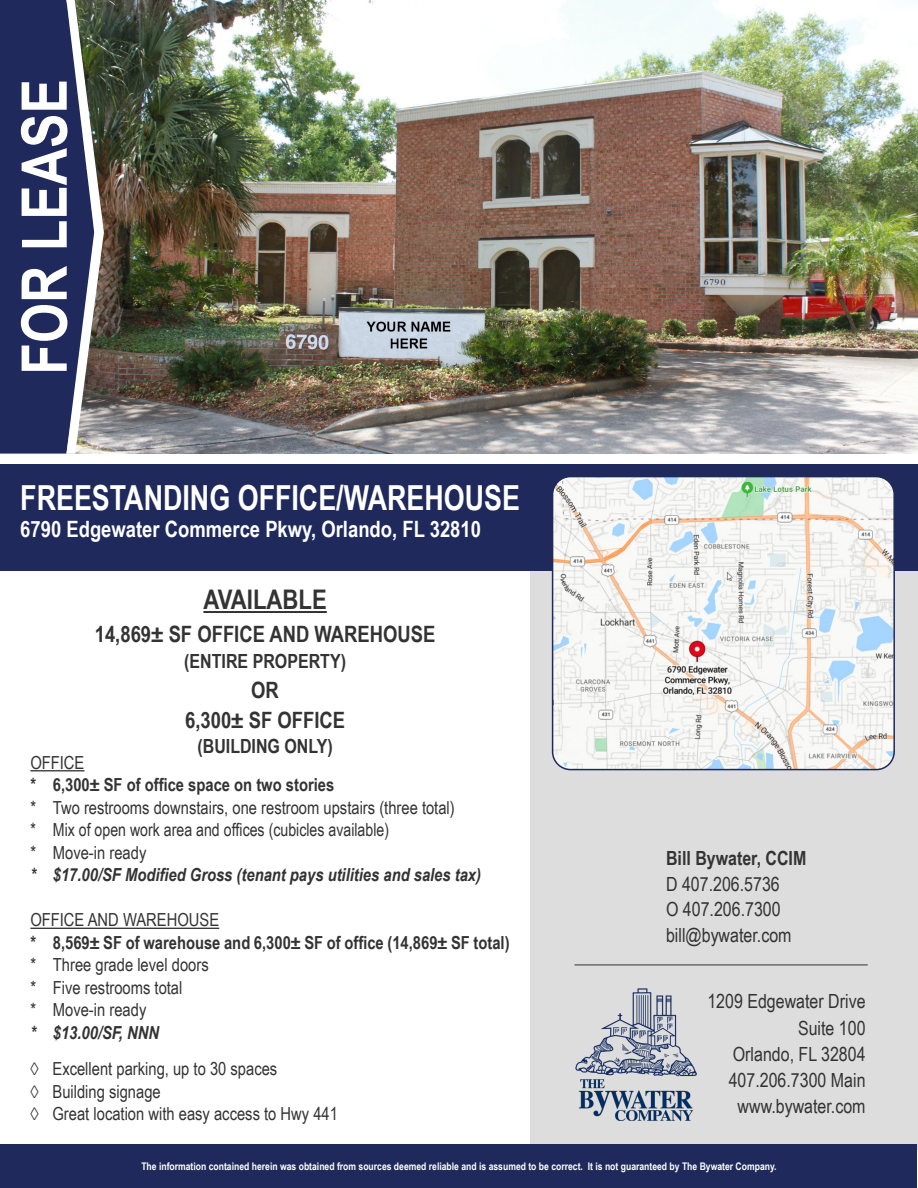
<style>
.page{position:relative;width:918px;height:1188px;background:#fff}
.page>*{position:absolute;margin:0;border:0;box-sizing:border-box;transform-origin:0 0}
.t1{font:700 63px "Arial Narrow";color:#fff}
.t2{font:700 34.5px "Arial Narrow";color:#fff;scale:.95 1}
.t3{font:700 27px "Arial Narrow";color:#333}
.t4{font:700 22.5px "Arial Narrow";color:#333}
.t5{font:700 22.5px "Arial Narrow";color:#fff}
.t6{font:19.5px "Arial Narrow";color:#333}
.t7{font:700 19.5px "Arial Narrow";color:#333}
.t8{font:18px "Arial Narrow";color:#333}
.t9{font:700 18px "Arial Narrow";color:#333}
.t10{font:italic 700 18px "Arial Narrow";color:#333}
.t11{font:18px "Arial Narrow";color:#333;scale:.96 1}
.t12{font:700 10.5px "Arial Narrow";color:#fff}
</style>
<div class="page">
<div style="left:530px;top:571px;width:388px;height:579px;background:#dedddd"></div>
<div style="left:1px;top:1144px;width:916px;height:43px;background:#1f295c"></div>
<div style="left:0;top:464px;width:918px;height:107px;background:#1f295c"></div>
<img style="left:104px;top:0;width:814px;height:454px">
<svg style="left:0;top:0;width:104px;height:454px;background:#3b4368"></svg>
<img style="left:553px;top:479px;width:341px;height:291px">
<div style="left:552px;top:476px;width:343px;height:294px;border:2px solid #1f295c;border-radius:18px"></div>
<hr style="left:30px;top:770px;width:54px;height:1px;background:#333">
<hr style="left:30px;top:928px;width:189px;height:1px;background:#333">
<img style="left:576px;top:988px;width:121px;height:132px">
<hr style="left:574px;top:965px;width:294px;height:1px;background:#333">
<hr style="left:203px;top:611px;width:124px;height:2px;background:#333">
<p class="t1" style="left:-3px;top:375px;width:297px;rotate:-90deg">FOR LEASE</p>
<p class="t2" style="left:20px;top:472px;width:528px">FREESTANDING OFFICE/WAREHOUSE</p>
<p class="t5" style="left:20px;top:512px;width:462px">6790 Edgewater Commerce Pkwy, Orlando, FL 32810</p>
<p class="t3" style="left:203px;top:579px;width:125px">AVAILABLE</p>
<p class="t4" style="left:95px;top:617px;width:342px">14,869± SF OFFICE AND WAREHOUSE</p>
<p class="t7" style="left:184px;top:646px;width:163px">(ENTIRE PROPERTY)</p>
<p class="t4" style="left:251px;top:673px;width:29px">OR</p>
<p class="t4" style="left:185px;top:703px;width:162px">6,300± SF OFFICE</p>
<p class="t7" style="left:197px;top:732px;width:137px">(BUILDING ONLY)</p>
<p class="t8" style="left:30px;top:749px;width:56px">OFFICE</p>
<p class="t9" style="left:30px;top:771px;width:305px">* 6,300± SF of office space on two stories</p>
<p class="t8" style="left:30px;top:794px;width:426px">* Two restrooms downstairs, one restroom upstairs (three total)</p>
<p class="t11" style="left:30px;top:817px;width:375px">* Mix of open work area and offices (cubicles available)</p>
<p class="t8" style="left:30px;top:839px;width:118px">* Move-in ready</p>
<p class="t10" style="left:30px;top:861px;width:452px">* $17.00/SF Modified Gross (tenant pays utilities and sales tax)</p>
<p class="t8" style="left:30px;top:907px;width:190px">OFFICE AND WAREHOUSE</p>
<p class="t9" style="left:30px;top:929px;width:481px">* 8,569± SF of warehouse and 6,300± SF of office (14,869± SF total)</p>
<p class="t8" style="left:30px;top:952px;width:180px">* Three grade level doors</p>
<p class="t8" style="left:30px;top:974px;width:154px">* Five restrooms total</p>
<p class="t8" style="left:30px;top:997px;width:118px">* Move-in ready</p>
<p class="t10" style="left:30px;top:1019px;width:130px">* $13.00/SF, NNN</p>
<p class="t8" style="left:30px;top:1056px;width:249px">◊ Excellent parking, up to 30 spaces</p>
<p class="t8" style="left:30px;top:1078px;width:132px">◊ Building signage</p>
<p class="t8" style="left:30px;top:1101px;width:309px">◊ Great location with easy access to Hwy 441</p>
<p class="t7" style="left:666px;top:844px;width:142px">Bill Bywater, CCIM</p>
<p class="t6" style="left:666px;top:870px;width:115px">D 407.206.5736</p>
<p class="t6" style="left:666px;top:895px;width:116px">O 407.206.7300</p>
<p class="t6" style="left:666px;top:921px;width:127px">bill@bywater.com</p>
<p class="t6" style="left:707px;top:987px;width:160px">1209 Edgewater Drive</p>
<p class="t6" style="left:798px;top:1013px;width:69px">Suite 100</p>
<p class="t6" style="left:733px;top:1040px;width:134px">Orlando, FL 32804</p>
<p class="t6" style="left:729px;top:1066px;width:138px">407.206.7300 Main</p>
<p class="t6" style="left:738px;top:1092px;width:129px">www.bywater.com</p>
<p class="t12" style="left:141px;top:1158px;width:637px">The information contained herein was obtained from sources deemed reliable and is assumed to be correct. It is not guaranteed by The Bywater Company.</p>
</div>
